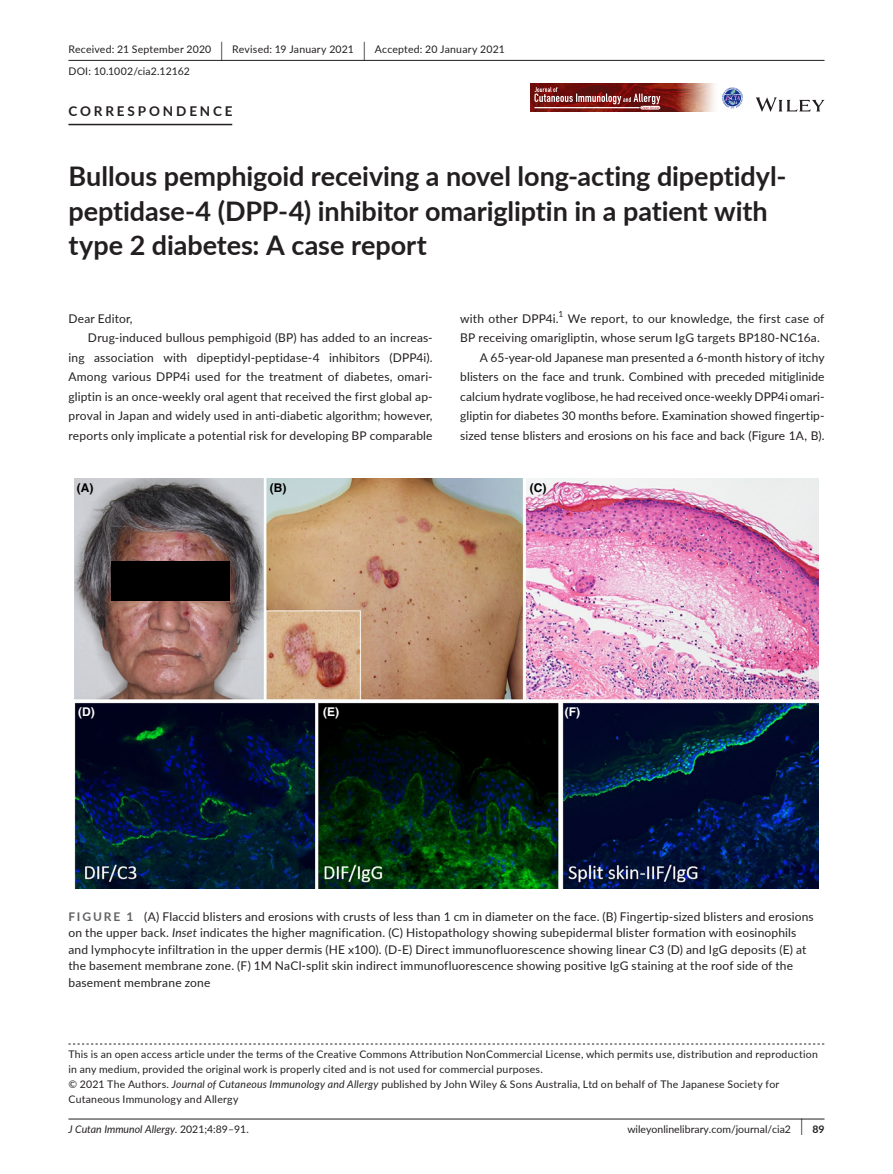
<style>
.page{position:relative;width:893px;height:1174px;background:#fff}
.page>*{position:absolute;margin:0;border:0;box-sizing:border-box;transform-origin:0 0}
.t1{font:700 27px/34.5px "Lato";letter-spacing:-.005em;color:#231f20}
.t2{font:700 13.5px "Lato";letter-spacing:.215em;color:#231f20}
.t3{font:12px/16.5px "Lato";letter-spacing:.015em;color:#231f20}
.t4{font:700 12px "Helvetica";color:#000}
.t5{font:700 12px "Helvetica";color:#fff}
.t6{font:10.5px/15px "Lato";letter-spacing:.02em;color:#231f20}
.t7{font:10.5px "Lato";color:#231f20}
.t8{font:italic 10.5px "Lato";color:#231f20}
.t9{font:8.4px "Lato";color:#231f20}
.s1{font-size:19.65px}
.s2{font-weight:700;color:#636366}
.s3{font-style:italic}
.s4{font-style:normal}
.s5{font-size:17.4px}
.s6{font-weight:700}
</style>
<div class="page">
<hr style="left:68px;top:1118px;width:756px;height:1px;background:#231f20">
<svg style="left:756px;top:97px;width:68px;height:15px"></svg>
<img style="left:530px;top:83px;width:185px;height:29px">
<svg style="left:534px;top:87px;width:126px;height:22px;background:#914543"></svg>
<svg style="left:722px;top:87px;width:21px;height:21px"></svg>
<hr style="left:68px;top:60px;width:756px;height:1px;background:#231f20">
<hr style="left:68px;top:124px;width:164px;height:1px;background:#231f20">
<svg style="left:68px;top:1043px;width:756px;height:1px"></svg>
<img style="left:74px;top:479px;width:745px;height:409px">
<div style="left:111px;top:561px;width:119px;height:40px;background:#000"></div>
<p class="t6" style="left:68px;top:38px;width:438px;line-height:21.8px">Received: 21 September 2020 <span class="s1">|</span> Revised: 19 January 2021 <span class="s1">|</span> Accepted: 20 January 2021<br>DOI: 10.1002/cia2.12162</p>
<p class="t2" style="left:68px;top:101px;width:166px">CORRESPONDENCE</p>
<h1 class="t1" style="left:68px;top:158px;width:720px">Bullous pemphigoid receiving a novel long-acting dipeptidyl&shy;peptidase-4 (DPP-4) inhibitor omarigliptin in a patient with type 2 diabetes: A case report</h1>
<p class="t3" style="left:68px;top:309px;width:66px">Dear Editor,</p>
<p class="t3" style="left:88px;top:329px;width:346px">Drug-induced bullous pemphigoid (BP) has added to an increas-</p>
<p class="t3" style="left:68px;top:348px;width:366px">ing association with dipeptidyl-peptidase-4 inhibitors (DPP4i).</p>
<p class="t3" style="left:68px;top:368px;width:366px">Among various DPP4i used for the treatment of diabetes, omari-</p>
<p class="t3" style="left:68px;top:387px;width:366px">gliptin is an once-weekly oral agent that received the first global ap-</p>
<p class="t3" style="left:68px;top:407px;width:366px">proval in Japan and widely used in anti-diabetic algorithm; however,</p>
<p class="t3" style="left:68px;top:426px;width:366px">reports only implicate a potential risk for developing BP comparable</p>
<p class="t3" style="left:460px;top:309px;width:100px">with other DPP4i.</p>
<p class="t9" style="left:559px;top:308px;width:6px">1</p>
<p class="t3" style="left:568px;top:309px;width:258px">We report, to our knowledge, the first case of</p>
<p class="t3" style="left:460px;top:329px;width:361px">BP receiving omarigliptin, whose serum IgG targets BP180-NC16a.</p>
<p class="t3" style="left:480px;top:348px;width:346px">A 65-year-old Japanese man presented a 6-month history of itchy</p>
<p class="t3" style="left:460px;top:368px;width:366px">blisters on the face and trunk. Combined with preceded mitiglinide</p>
<p class="t3" style="left:460px;top:387px;width:366px">calcium hydrate voglibose, he had received once-weekly DPP4i omari-</p>
<p class="t3" style="left:460px;top:407px;width:366px">gliptin for diabetes 30 months before. Examination showed fingertip-</p>
<p class="t3" style="left:460px;top:426px;width:366px">sized tense blisters and erosions on his face and back (Figure 1A, B).</p>
<p class="t4" style="left:77px;top:481px;width:18px">(A)</p>
<p class="t4" style="left:270px;top:481px;width:18px">(B)</p>
<p class="t4" style="left:530px;top:481px;width:18px">(C)</p>
<p class="t5" style="left:78px;top:704px;width:18px">(D)</p>
<p class="t5" style="left:323px;top:704px;width:17px">(E)</p>
<p class="t5" style="left:565px;top:704px;width:17px">(F)</p>
<p class="t3" style="left:68px;top:907px;width:747px"><span class="s2">FIGURE 1</span> (A) Flaccid blisters and erosions with crusts of less than 1 cm in diameter on the face. (B) Fingertip-sized blisters and erosions on the upper back. <span class="s3">Inset</span> indicates the higher magnification. (C) Histopathology showing subepidermal blister formation with eosinophils and lymphocyte infiltration in the upper dermis (HE x100). (D-E) Direct immunofluorescence showing linear C3 (D) and IgG deposits (E) at the basement membrane zone. (F) 1M NaCl-split skin indirect immunofluorescence showing positive IgG staining at the roof side of the basement membrane zone</p>
<p class="t6" style="left:68px;top:1046px;width:751px">This is an open access article under the terms of the Creative Commons Attribution NonCommercial License, which permits use, distribution and reproduction in any medium, provided the original work is properly cited and is not used for commercial purposes.<br>© 2021 The Authors. <span class="s3">Journal of Cutaneous Immunology and Allergy</span> published by John Wiley &amp; Sons Australia, Ltd on behalf of The Japanese Society for Cutaneous Immunology and Allergy</p>
<p class="t8" style="left:68px;top:1121px;width:182px">J Cutan Immunol Allergy. <span class="s4">2021;4:89–91.</span></p>
<p class="t7" style="left:627px;top:1121px;width:199px">wileyonlinelibrary.com/journal/cia2 <span class="s5">|</span> <span class="s6">89</span></p>
</div>
